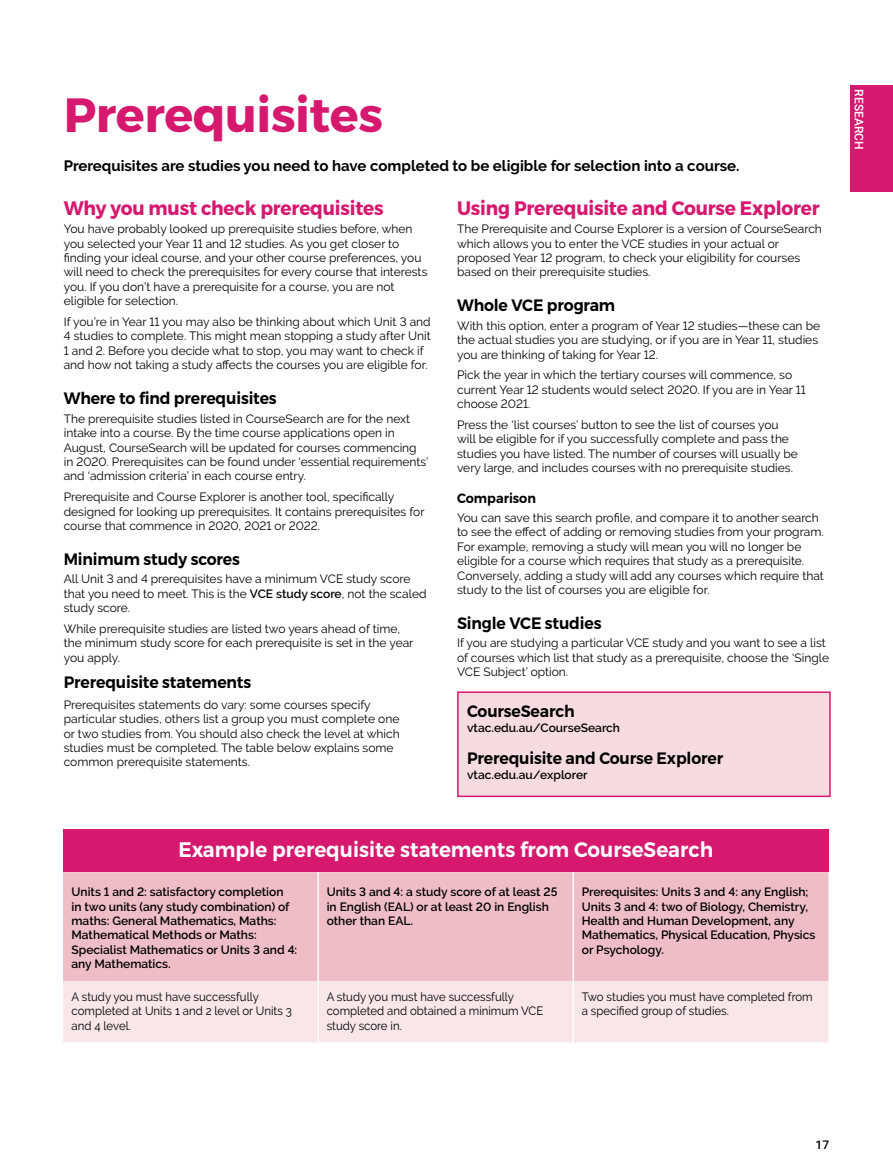
<style>
.page{position:relative;width:893px;height:1170px;background:#fff}
.page>*{position:absolute;margin:0;border:0;box-sizing:border-box;transform-origin:0 0}
.Heading_Title{font:700 48px "Montserrat";letter-spacing:-.01em;color:#d6186f}
.Heading_3{font:600 21px "Montserrat";color:#fff;scale:.95 1}
.Heading_1{font:700 19.5px "Montserrat";letter-spacing:-.01em;color:#d6186f;scale:.95 1}
.Heading_2{font:600 16.5px "Montserrat";letter-spacing:-.01em;color:#000;scale:.95 1}
.Body_text{font:600 16.5px "Montserrat";letter-spacing:-.01em;color:#000;scale:.95 1}
.Body_Intro_text{font:700 15px "Raleway";color:#000}
.Heading_3-2{font:600 13.5px "Montserrat";color:#000;scale:.95 1}
.Body_text-2{font:12px/14.4px "Raleway";color:#000}
.Body_text-3{font:600 12px/14.4px "Raleway";color:#000}
.Heading_3-3{font:12px/14.4px "Raleway";color:#000;scale:.95 1}
.Heading_2-2{font:600 12px "Raleway";color:#000}
.t1{font:500 12px "Roboto";color:#fff}
.t2{font:500 12px "Roboto";color:#000}
.s1{font-weight:600}
</style>
<div class="page">
<div style="left:850px;top:85px;width:43px;height:106px;background:#d6186f"></div>
<div style="left:458px;top:692px;width:372px;height:104px;background:#f6dce0"></div>
<div style="left:457px;top:691px;width:374px;height:106px;border:2px solid #d6186f"></div>
<div style="left:63px;top:829px;width:765px;height:43px;background:#d6186f"></div>
<div style="left:63px;top:872px;width:765px;height:108px;background:#eebdc8"></div>
<div style="left:63px;top:980px;width:765px;height:62px;background:#f8e6e9"></div>
<hr style="left:317px;top:872px;width:2px;height:108px;background:#fff">
<hr style="left:573px;top:872px;width:1px;height:108px;background:#fff">
<hr style="left:317px;top:980px;width:2px;height:62px;background:#fff">
<hr style="left:573px;top:980px;width:1px;height:62px;background:#fff">
<p class="Heading_Title" style="left:64px;top:85px;width:321px">Prerequisites</p>
<p class="Body_Intro_text" style="left:64px;top:157px;width:677px">Prerequisites are studies you need to have completed to be eligible for selection into a course.</p>
<p class="Heading_1" style="left:64px;top:195px;width:338px">Why you must check prerequisites</p>
<p class="Body_text-2" style="left:64px;top:222px;width:365px">You have probably looked up prerequisite studies before, when you selected your Year 11 and 12 studies. As you get closer to finding your ideal course, and your other course preferences, you will need to check the prerequisites for every course that interests you. If you don’t have a prerequisite for a course, you are not eligible for selection.</p>
<p class="Body_text-2" style="left:64px;top:314px;width:368px">If you’re in Year 11 you may also be thinking about which Unit 3 and 4 studies to complete. This might mean stopping a study after Unit 1 and 2. Before you decide what to stop, you may want to check if and how not taking a study affects the courses you are eligible for.</p>
<p class="Heading_2" style="left:64px;top:388px;width:226px">Where to find prerequisites</p>
<p class="Body_text-2" style="left:64px;top:411px;width:366px">The prerequisite studies listed in CourseSearch are for the next intake into a course. By the time course applications open in August, CourseSearch will be updated for courses commencing in 2020. Prerequisites can be found under ‘essential requirements’ and ‘admission criteria’ in each course entry.</p>
<p class="Body_text-2" style="left:64px;top:489px;width:362px">Prerequisite and Course Explorer is another tool, specifically designed for looking up prerequisites. It contains prerequisites for course that commence in 2020, 2021 or 2022.</p>
<p class="Heading_2" style="left:64px;top:548px;width:187px">Minimum study scores</p>
<p class="Body_text-2" style="left:64px;top:571px;width:364px">All Unit 3 and 4 prerequisites have a minimum VCE study score that you need to meet. This is the <span class="s1">VCE study score</span>, not the scaled study score.</p>
<p class="Body_text-2" style="left:64px;top:621px;width:351px">While prerequisite studies are listed two years ahead of time, the minimum study score for each prerequisite is set in the year you apply.</p>
<p class="Body_text" style="left:64px;top:671px;width:199px">Prerequisite statements</p>
<p class="Body_text-2" style="left:64px;top:697px;width:337px">Prerequisites statements do vary: some courses specify particular studies, others list a group you must complete one or two studies from. You should also check the level at which studies must be completed. The table below explains some common prerequisite statements.</p>
<p class="Heading_1" style="left:457px;top:195px;width:383px">Using Prerequisite and Course Explorer</p>
<p class="Body_text-2" style="left:457px;top:222px;width:366px">The Prerequisite and Course Explorer is a version of CourseSearch which allows you to enter the VCE studies in your actual or proposed Year 12 program, to check your eligibility for courses based on their prerequisite studies.</p>
<p class="Heading_2" style="left:457px;top:295px;width:168px">Whole VCE program</p>
<p class="Body_text-2" style="left:457px;top:318px;width:364px">With this option, enter a program of Year 12 studies—these can be the actual studies you are studying, or if you are in Year 11, studies you are thinking of taking for Year 12.</p>
<p class="Body_text-2" style="left:457px;top:368px;width:350px">Pick the year in which the tertiary courses will commence, so current Year 12 students would select 2020. If you are in Year 11 choose 2021.</p>
<p class="Body_text-2" style="left:457px;top:417px;width:342px">Press the ‘list courses’ button to see the list of courses you will be eligible for if you successfully complete and pass the studies you have listed. The number of courses will usually be very large, and includes courses with no prerequisite studies.</p>
<p class="Heading_3-2" style="left:457px;top:490px;width:85px">Comparison</p>
<p class="Body_text-2" style="left:457px;top:510px;width:368px">You can save this search profile, and compare it to another search to see the effect of adding or removing studies from your program.<br>For example, removing a study will mean you will no longer be eligible for a course which requires that study as a prerequisite.<br>Conversely, adding a study will add any courses which require that study to the list of courses you are eligible for.</p>
<p class="Heading_2" style="left:457px;top:612px;width:153px">Single VCE studies</p>
<p class="Body_text-2" style="left:457px;top:636px;width:373px">If you are studying a particular VCE study and you want to see a list of courses which list that study as a prerequisite, choose the ‘Single<br>VCE Subject’ option.</p>
<p class="Heading_2" style="left:467px;top:701px;width:115px">CourseSearch</p>
<p class="Heading_2-2" style="left:467px;top:720px;width:154px">vtac.edu.au/CourseSearch</p>
<p class="Heading_2" style="left:467px;top:748px;width:271px">Prerequisite and Course Explorer</p>
<p class="Heading_2-2" style="left:467px;top:767px;width:122px">vtac.edu.au/explorer</p>
<p class="Heading_3" style="left:178px;top:837px;width:564px">Example prerequisite statements from CourseSearch</p>
<p class="Body_text-3" style="left:72px;top:884px;width:227px">Units 1 and 2: satisfactory completion<br>in two units (any study combination) of maths: General Mathematics, Maths:<br>Mathematical Methods or Maths:<br>Specialist Mathematics or Units 3 and 4: any Mathematics.</p>
<p class="Body_text-3" style="left:327px;top:884px;width:232px">Units 3 and 4: a study score of at least 25 in English (EAL) or at least 20 in English other than EAL.</p>
<p class="Body_text-3" style="left:582px;top:884px;width:235px">Prerequisites: Units 3 and 4: any English; Units 3 and 4: two of Biology, Chemistry, Health and Human Development, any Mathematics, Physical Education, Physics or Psychology.</p>
<p class="Heading_3-3" style="left:72px;top:989px;width:233px">A study you must have successfully completed at Units 1 and 2 level or Units 3 and 4 level.</p>
<p class="Heading_3-3" style="left:327px;top:989px;width:230px">A study you must have successfully completed and obtained a minimum VCE study score in.</p>
<p class="Heading_3-3" style="left:582px;top:989px;width:244px">Two studies you must have completed from a specified group of studies.</p>
<p class="t1" style="left:867px;top:89px;width:62px;rotate:90deg">RESEARCH</p>
<p class="t2" style="left:815px;top:1135px;width:15px">17</p>
</div>
